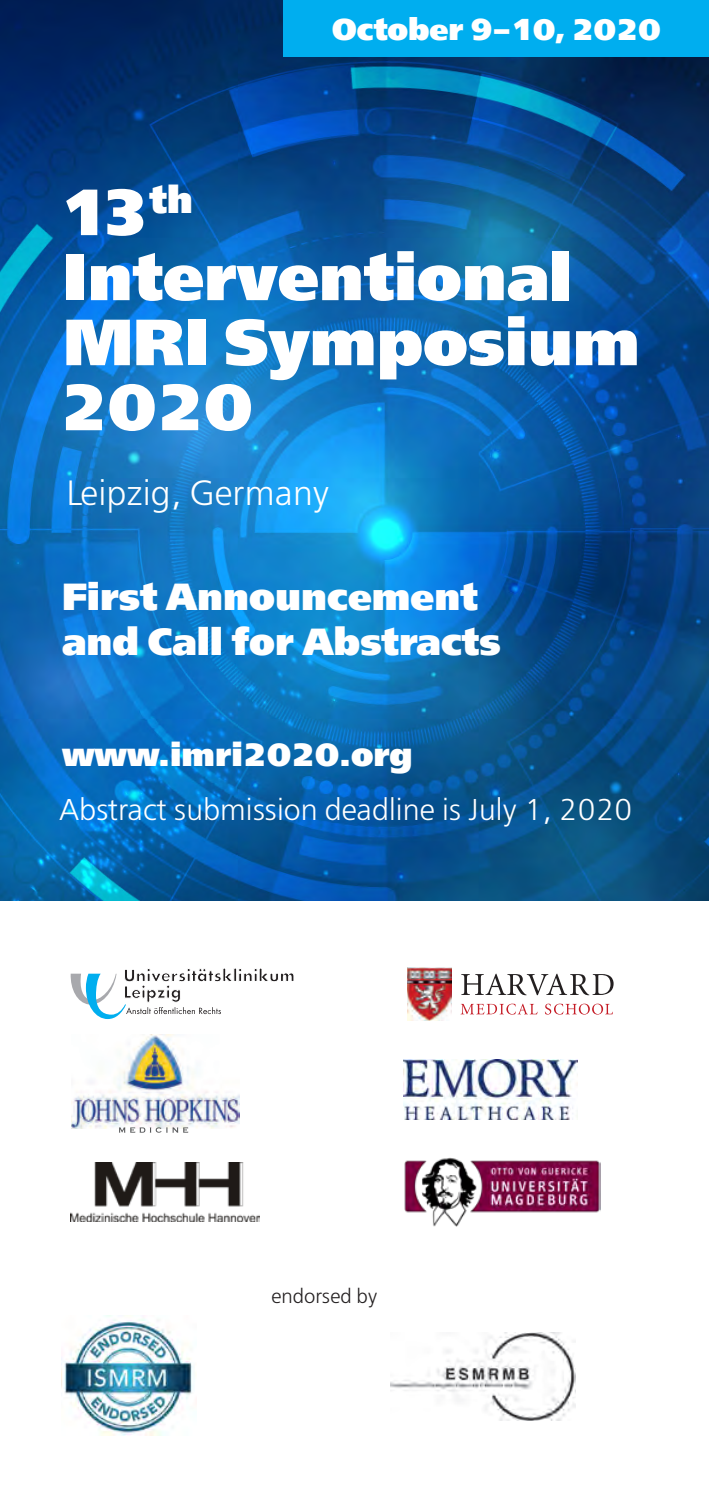
<style>
.page{position:relative;width:709px;height:1489px;background:#fff}
.page>*{position:absolute;margin:0;border:0;box-sizing:border-box;transform-origin:0 0}
.t1{font:65px "Free Set Black C";color:#fff}
.t2{font:37.5px "Free Set Black C";color:#fff}
.t3{font:300 35px "Free Set W08";color:#fff}
.t4{font:32.5px "Free Set Black C";color:#fff}
.t5{font:300 30px "Free Set W08";color:#fff}
.t6{font:30px "Free Set Black C";color:#fff}
.t7{font:300 20px "Free Set W08";color:#231f20}
</style>
<div class="page">
<img style="left:0;top:0;width:709px;height:900px">
<div style="left:283px;top:0;width:426px;height:57px;background:#00aeef"></div>
<img style="left:407px;top:967px;width:44px;height:53px">
<svg style="left:461px;top:1003px;width:76px;height:11px"></svg>
<svg style="left:545px;top:1003px;width:68px;height:11px"></svg>
<svg style="left:461px;top:973px;width:152px;height:22px"></svg>
<img style="left:71px;top:1034px;width:168px;height:94px">
<svg style="left:119px;top:1127px;width:69px;height:5px"></svg>
<img style="left:390px;top:1332px;width:185px;height:87px">
<svg style="left:70px;top:968px;width:224px;height:51px"></svg>
<img style="left:71px;top:1162px;width:188px;height:59px">
<img style="left:404px;top:1157px;width:196px;height:70px">
<img style="left:404px;top:1059px;width:173px;height:60px">
<img style="left:61px;top:1315px;width:132px;height:120px">
<p class="t6" style="left:332px;top:12px;width:330px">October 9–10, 2020</p>
<p class="t1" style="left:59px;top:175px;width:136px">13<sup>th</sup></p>
<p class="t1" style="left:63px;top:240px;width:510px">Interventional</p>
<p class="t1" style="left:63px;top:305px;width:578px">MRI Symposium</p>
<p class="t1" style="left:60px;top:370px;width:194px">2020</p>
<p class="t3" style="left:66px;top:471px;width:265px">Leipzig, Germany</p>
<p class="t2" style="left:62px;top:575px;width:417px">First Announcement</p>
<p class="t2" style="left:62px;top:620px;width:440px">and Call for Abstracts</p>
<p class="t4" style="left:62px;top:736px;width:352px">www.imri2020.org</p>
<p class="t5" style="left:59px;top:790px;width:575px">Abstract submission deadline is July 1, 2020</p>
<p class="t7" style="left:271px;top:1283px;width:108px">endorsed by</p>
</div>
